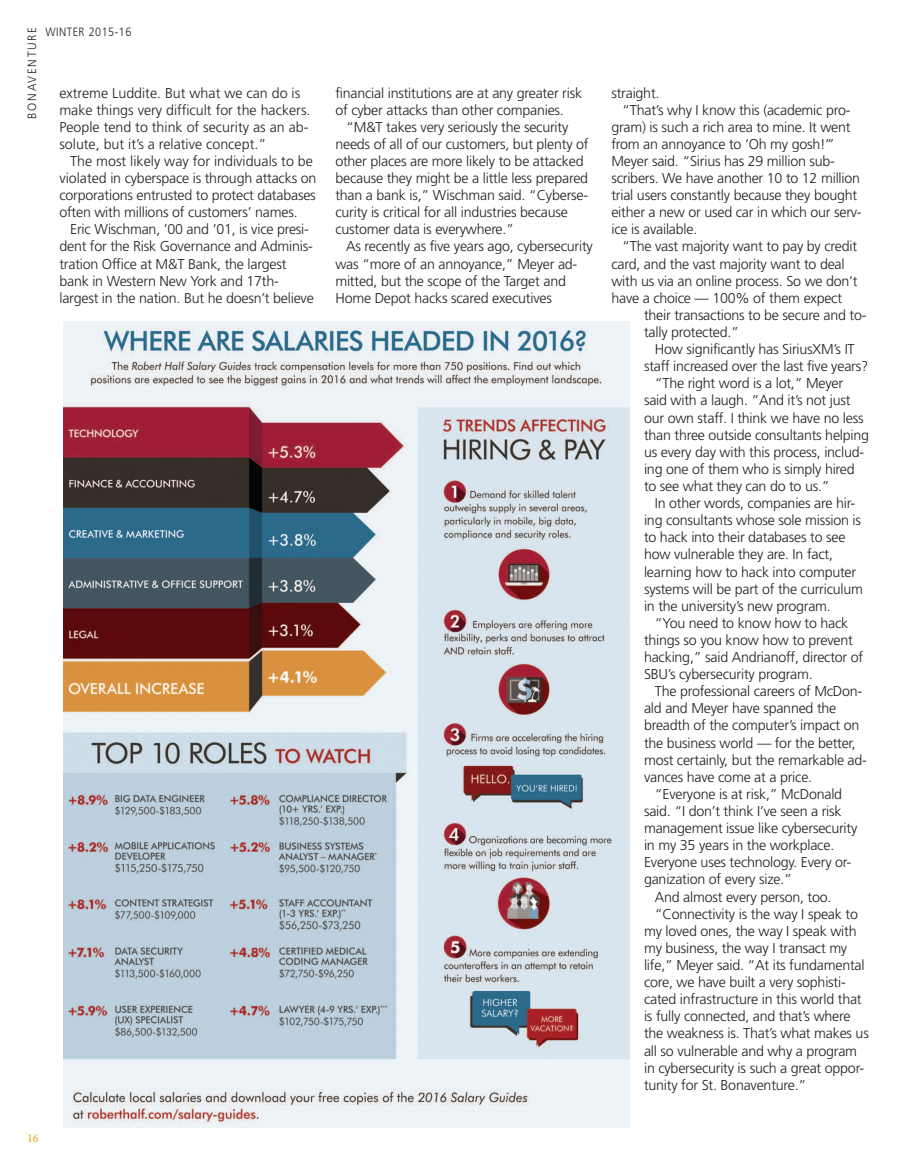
<style>
.page{position:relative;width:918px;height:1175px;background:#fff}
.page>*{position:absolute;margin:0;border:0;box-sizing:border-box;transform-origin:0 0}
.t1{font:300 14.25px/17.1px "Frutiger";letter-spacing:-.015em;color:#231f20}
.t2{font:300 12px "Frutiger";letter-spacing:.05em;color:#231f20;scale:.9 1}
.t3{font:300 12px "Frutiger";letter-spacing:.155em;color:#231f20;scale:.94 1}
.t4{font:12px "Minion Pro";color:#e6a218}
</style>
<div class="page">
<img style="left:63px;top:321px;width:566px;height:806px">
<p class="t3" style="left:27px;top:119px;width:99px;rotate:-90deg">BONAVENTURE</p>
<p class="t2" style="left:45px;top:27px;width:97px">WINTER 2015-16</p>
<p class="t1" style="left:59px;top:85px;width:253px">extreme Luddite. But what we can do is make things very difficult for the hackers.<br>People tend to think of security as an ab&shy;solute, but it’s a relative concept.”</p>
<p class="t1" style="left:59px;top:153px;width:258px;text-indent:11px">The most likely way for individuals to be violated in cyberspace is through attacks on corporations entrusted to protect databases often with millions of customers’ names.</p>
<p class="t1" style="left:59px;top:222px;width:256px;text-indent:11px">Eric Wischman, ’00 and ’01, is vice presi&shy;dent for the Risk Governance and Adminis&shy;tration Office at M&amp;T Bank, the largest bank in Western New York and 17th&shy;largest in the nation. But he doesn’t believe</p>
<p class="t4" style="left:27px;top:1133px;width:13px">16</p>
<p class="t1" style="left:335px;top:85px;width:248px">financial institutions are at any greater risk of cyber attacks than other companies.</p>
<p class="t1" style="left:335px;top:119px;width:255px;text-indent:11px">“M&amp;T takes very seriously the security needs of all of our customers, but plenty of other places are more likely to be attacked because they might be a little less prepared than a bank is,” Wischman said. “Cyberse&shy;curity is critical for all industries because customer data is everywhere.”</p>
<p class="t1" style="left:335px;top:239px;width:259px;text-indent:11px">As recently as five years ago, cybersecurity was “more of an annoyance,” Meyer ad&shy;mitted, but the scope of the Target and Home Depot hacks scared executives</p>
<p class="t1" style="left:611px;top:85px;width:50px">straight.</p>
<p class="t1" style="left:622px;top:102px;width:230px">“That’s why I know this (academic pro-</p>
<p class="t1" style="left:611px;top:119px;width:241px">gram) is such a rich area to mine. It went</p>
<p class="t1" style="left:611px;top:136px;width:224px">from an annoyance to ‘Oh my gosh!’’’</p>
<p class="t1" style="left:611px;top:153px;width:225px">Meyer said. “Sirius has 29 million sub-</p>
<p class="t1" style="left:611px;top:171px;width:250px">scribers. We have another 10 to 12 million</p>
<p class="t1" style="left:611px;top:188px;width:247px">trial users constantly because they bought</p>
<p class="t1" style="left:611px;top:205px;width:252px">either a new or used car in which our serv-</p>
<p class="t1" style="left:611px;top:222px;width:87px">ice is available.</p>
<p class="t1" style="left:622px;top:239px;width:236px">“The vast majority want to pay by credit</p>
<p class="t1" style="left:611px;top:256px;width:235px">card, and the vast majority want to deal</p>
<p class="t1" style="left:611px;top:273px;width:248px">with us via an online process. So we don’t</p>
<p class="t1" style="left:611px;top:290px;width:232px">have a choice — 100% of them expect</p>
<p class="t1" style="left:644px;top:307px;width:224px">their transactions to be secure and to-</p>
<p class="t1" style="left:644px;top:324px;width:97px">tally protected.”</p>
<p class="t1" style="left:655px;top:342px;width:201px">How significantly has SiriusXM’s IT</p>
<p class="t1" style="left:644px;top:359px;width:226px">staff increased over the last five years?</p>
<p class="t1" style="left:655px;top:376px;width:190px">“The right word is a lot,” Meyer</p>
<p class="t1" style="left:644px;top:393px;width:208px">said with a laugh. “And it’s not just</p>
<p class="t1" style="left:644px;top:410px;width:221px">our own staff. I think we have no less</p>
<p class="t1" style="left:644px;top:427px;width:227px">than three outside consultants helping</p>
<p class="t1" style="left:644px;top:444px;width:222px">us every day with this process, includ-</p>
<p class="t1" style="left:644px;top:461px;width:212px">ing one of them who is simply hired</p>
<p class="t1" style="left:644px;top:478px;width:187px">to see what they can do to us.”</p>
<p class="t1" style="left:655px;top:495px;width:202px">In other words, companies are hir-</p>
<p class="t1" style="left:644px;top:513px;width:218px">ing consultants whose sole mission is</p>
<p class="t1" style="left:644px;top:530px;width:203px">to hack into their databases to see</p>
<p class="t1" style="left:644px;top:547px;width:190px">how vulnerable they are. In fact,</p>
<p class="t1" style="left:644px;top:564px;width:214px">learning how to hack into computer</p>
<p class="t1" style="left:644px;top:581px;width:220px">systems will be part of the curriculum</p>
<p class="t1" style="left:644px;top:598px;width:188px">in the university’s new program.</p>
<p class="t1" style="left:655px;top:615px;width:195px">“You need to know how to hack</p>
<p class="t1" style="left:644px;top:632px;width:210px">things so you know how to prevent</p>
<p class="t1" style="left:644px;top:649px;width:221px">hacking,” said Andrianoff, director of</p>
<p class="t1" style="left:644px;top:666px;width:170px">SBU’s cybersecurity program.</p>
<p class="t1" style="left:655px;top:684px;width:209px">The professional careers of McDon-</p>
<p class="t1" style="left:644px;top:701px;width:194px">ald and Meyer have spanned the</p>
<p class="t1" style="left:644px;top:718px;width:217px">breadth of the computer’s impact on</p>
<p class="t1" style="left:644px;top:735px;width:213px">the business world — for the better,</p>
<p class="t1" style="left:644px;top:752px;width:224px">most certainly, but the remarkable ad-</p>
<p class="t1" style="left:644px;top:769px;width:170px">vances have come at a price.</p>
<p class="t1" style="left:655px;top:786px;width:189px">“Everyone is at risk,” McDonald</p>
<p class="t1" style="left:644px;top:803px;width:199px">said. “I don’t think I’ve seen a risk</p>
<p class="t1" style="left:644px;top:820px;width:215px">management issue like cybersecurity</p>
<p class="t1" style="left:644px;top:837px;width:192px">in my 35 years in the workplace.</p>
<p class="t1" style="left:644px;top:855px;width:209px">Everyone uses technology. Every or-</p>
<p class="t1" style="left:644px;top:872px;width:150px">ganization of every size.”</p>
<p class="t1" style="left:655px;top:889px;width:178px">And almost every person, too.</p>
<p class="t1" style="left:655px;top:906px;width:205px">“Connectivity is the way I speak to</p>
<p class="t1" style="left:644px;top:923px;width:214px">my loved ones, the way I speak with</p>
<p class="t1" style="left:644px;top:940px;width:205px">my business, the way I transact my</p>
<p class="t1" style="left:644px;top:957px;width:222px">life,” Meyer said. “At its fundamental</p>
<p class="t1" style="left:644px;top:974px;width:203px">core, we have built a very sophisti-</p>
<p class="t1" style="left:644px;top:991px;width:219px">cated infrastructure in this world that</p>
<p class="t1" style="left:644px;top:1008px;width:208px">is fully connected, and that’s where</p>
<p class="t1" style="left:644px;top:1026px;width:226px">the weakness is. That’s what makes us</p>
<p class="t1" style="left:644px;top:1043px;width:215px">all so vulnerable and why a program</p>
<p class="t1" style="left:644px;top:1060px;width:222px">in cybersecurity is such a great oppor-</p>
<p class="t1" style="left:644px;top:1077px;width:164px">tunity for St. Bonaventure.”</p>
</div>
